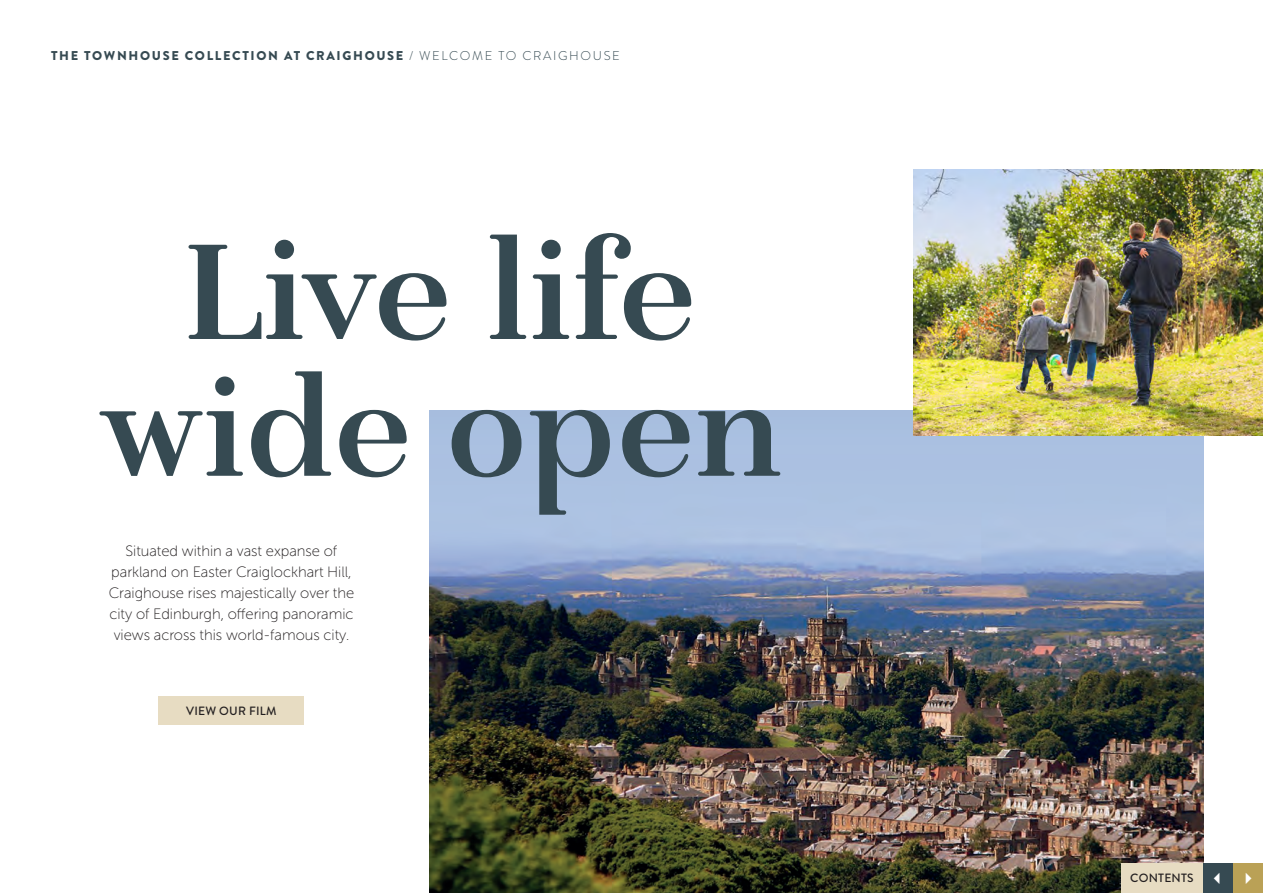
<style>
.page{position:relative;width:1263px;height:893px;background:#fff}
.page>*{position:absolute;margin:0;border:0;box-sizing:border-box;transform-origin:0 0}
.t1{font:700 143.25px/136.8px "Isabel";color:#364a52;text-align:center}
.Centred_Body_Text{font:15px/21px "Museo Sans Rounded 100";color:#231f20;text-align:center}
.t2{font:900 12.75px "Brandon Grotesque";letter-spacing:.13em;color:#364a52}
.t3{font:500 12px "Brandon Grotesque";letter-spacing:.02em;color:#231f20}
.s1{font-weight:300}
.s2{color:#fff}
</style>
<div class="page">
<img style="left:429px;top:410px;width:774px;height:483px">
<img style="left:913px;top:170px;width:350px;height:266px">
<div style="left:1120px;top:863px;width:83px;height:30px;background:#e7dcc2"></div>
<div style="left:1203px;top:863px;width:30px;height:30px;background:#364a52"></div>
<div style="left:1233px;top:863px;width:30px;height:30px;background:#baa156"></div>
<div style="left:159px;top:696px;width:145px;height:29px;background:#e7dcc2"></div>
<p class="t2" style="left:51px;top:47px;width:570px">THE TOWNHOUSE COLLECTION AT CRAIGHOUSE <span class="s1">/ WELCOME TO CRAIGHOUSE</span></p>
<p class="t1" style="left:99px;top:223px;width:686px">Live life wide open</p>
<p class="Centred_Body_Text" style="left:109px;top:541px;width:247px">Situated within a vast expanse of parkland on Easter Craiglockhart Hill, Craighouse rises majestically over the city of Edinburgh, offering panoramic views across this world-famous city.</p>
<p class="t3" style="left:186px;top:702px;width:92px">VIEW OUR FILM</p>
<p class="t3" style="left:1130px;top:870px;width:128px">CONTENTS <span class="s2">✓</span> <span class="s2">✔</span></p>
</div>
